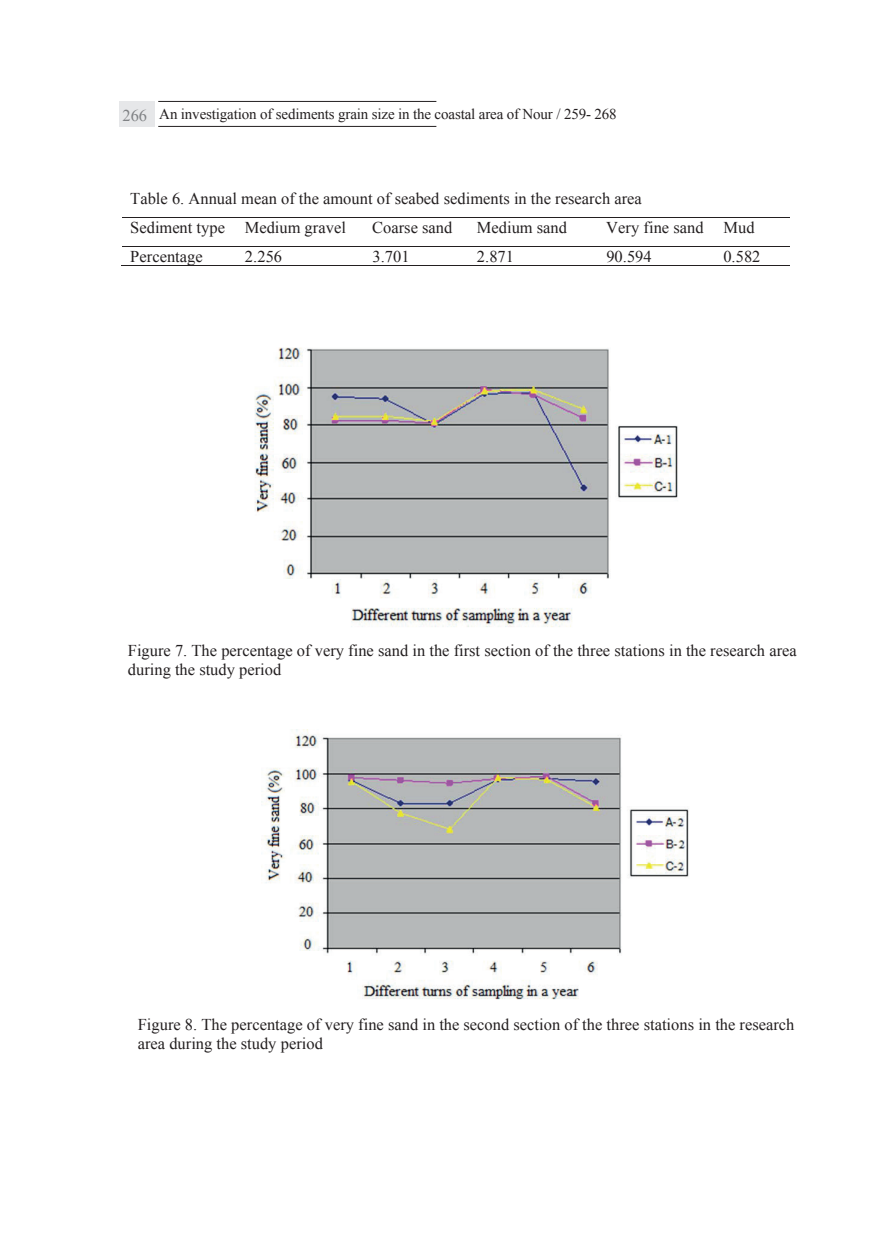
<style>
.page{position:relative;width:893px;height:1255px;background:#fff}
.page>*{position:absolute;margin:0;border:0;box-sizing:border-box;transform-origin:0 0}
.t1{font:16.5px/28.7px "Times New Roman";color:#231f20}
.t2{font:16.5px "Times New Roman";color:#808285}
.t3{font:15px "Times New Roman";letter-spacing:-.01em;color:#231f20}
</style>
<div class="page">
<div style="left:119px;top:101px;width:35px;height:26px;background:#e6e7e9"></div>
<hr style="left:158px;top:101px;width:278px;height:1px;background:#231f20">
<hr style="left:158px;top:126px;width:278px;height:1px;background:#231f20">
<hr style="left:122px;top:217px;width:667px;height:1px;background:#231f20">
<hr style="left:122px;top:246px;width:667px;height:1px;background:#231f20">
<hr style="left:121px;top:265px;width:116px;height:1px;background:#231f20">
<hr style="left:236px;top:265px;width:128px;height:1px;background:#231f20">
<hr style="left:363px;top:265px;width:106px;height:1px;background:#231f20">
<hr style="left:468px;top:265px;width:130px;height:1px;background:#231f20">
<hr style="left:597px;top:265px;width:118px;height:1px;background:#231f20">
<hr style="left:714px;top:265px;width:75px;height:1px;background:#231f20">
<img style="left:254px;top:347px;width:424px;height:280px">
<img style="left:264px;top:729px;width:425px;height:271px">
<p class="t1" style="left:128px;top:94px;width:513px">Table 6. Annual mean of the amount of seabed sediments in the research area</p>
<p class="t3" style="left:159px;top:104px;width:459px">An investigation of sediments grain size in the coastal area of Nour / 259- 268</p>
<p class="t2" style="left:122px;top:104px;width:26px">266</p>
<p class="t1" style="left:130px;top:184px;width:513px">Table 6. Annual mean of the amount of seabed sediments in the research area<br>Sediment type Medium gravel</p>
<p class="t1" style="left:372px;top:212px;width:82px">Coarse sand</p>
<p class="t1" style="left:477px;top:212px;width:92px">Medium sand</p>
<p class="t1" style="left:606px;top:212px;width:150px">Very fine sand Mud</p>
<p class="t1" style="left:130px;top:242px;width:74px">Percentage</p>
<p class="t1" style="left:245px;top:242px;width:39px">2.256</p>
<p class="t1" style="left:372px;top:242px;width:39px">3.701</p>
<p class="t1" style="left:477px;top:242px;width:39px">2.871</p>
<p class="t1" style="left:606px;top:242px;width:47px">90.594</p>
<p class="t1" style="left:723px;top:242px;width:39px">0.582</p>
<p class="t1" style="left:128px;top:640px;width:670px;line-height:19px">Figure 7. The percentage of very fine sand in the first section of the three stations in the research area during the study period</p>
<p class="t1" style="left:138px;top:1014px;width:658px;line-height:18.9px">Figure 8. The percentage of very fine sand in the second section of the three stations in the research area during the study period</p>
</div>
